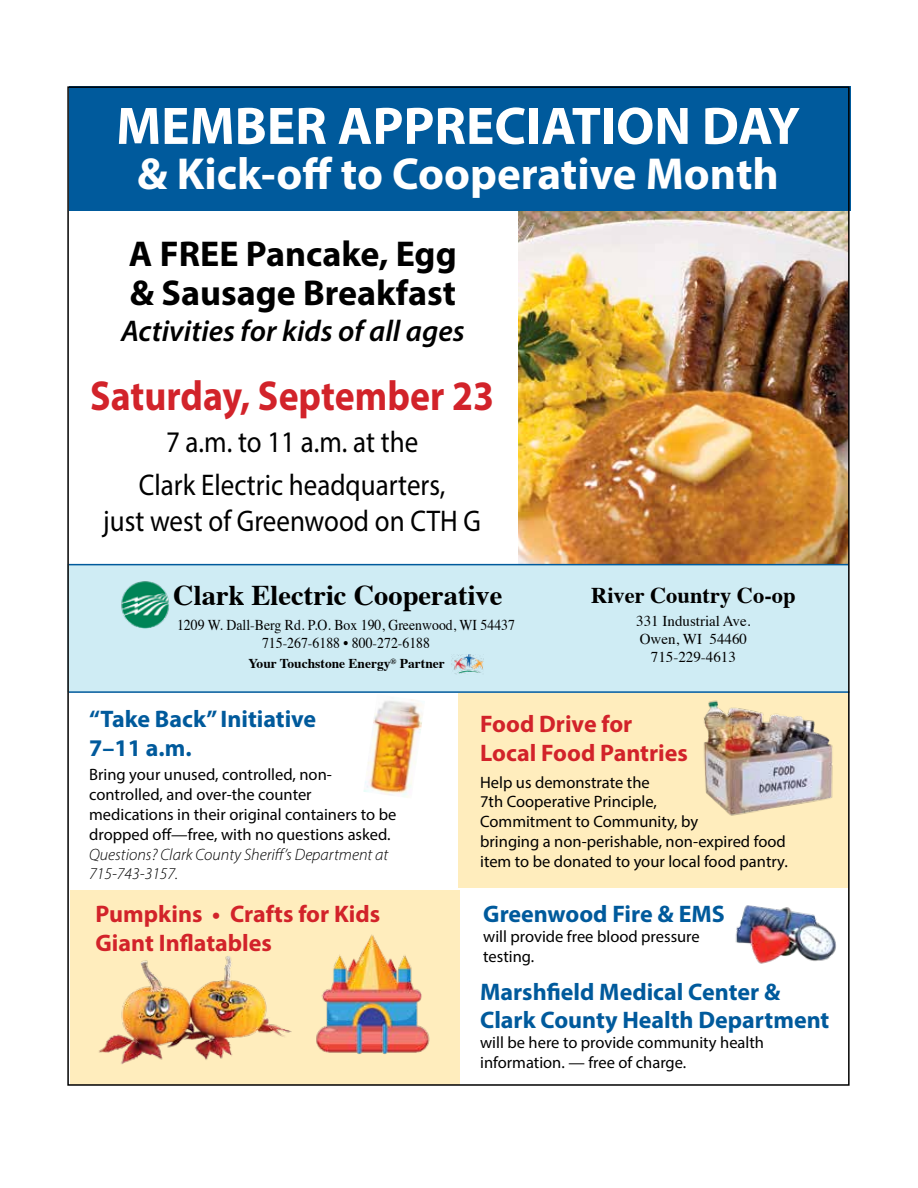
<style>
.page{position:relative;width:918px;height:1188px;background:#fff}
.page>*{position:absolute;margin:0;border:0;box-sizing:border-box;transform-origin:0 0}
.t1{font:700 53.25px "Myriad Pro";color:#fff}
.t2{font:700 45px "Myriad Pro";color:#fff}
.t3{font:700 42px "Myriad Pro";color:#d2232a;scale:.9 1}
.t4{font:700 36px/39px "Myriad Pro";color:#000}
.t5{font:30px/42.8px "Myriad Pro";color:#000;text-align:center;scale:.9 1}
.t6{font:italic 600 30px "Myriad Pro";color:#000}
.t7{font:700 28.5px "Times";color:#000}
.t8{font:700 24px/28.8px "Myriad Pro";color:#005a9c}
.t9{font:700 24px/28.8px "Myriad Pro";color:#d2232a}
.t10{font:700 22.5px "Times";color:#000}
.t11{font:16.5px/19.8px "Myriad Pro";color:#000}
.t12{font:italic 300 16.5px/19.8px "Myriad Pro";color:#000}
.t13{font:15px/18px "Times";color:#000;text-align:center;scale:.92 1}
.t14{font:15px/18px "Times";color:#000;text-align:center}
.t15{font:700 13.5px "Times";color:#000}
</style>
<div class="page">
<img style="left:519px;top:210px;width:328px;height:354px">
<div style="left:70px;top:890px;width:389px;height:194px;background:#ffedbd"></div>
<div style="left:458px;top:693px;width:390px;height:194px;background:#ffedbd"></div>
<div style="left:69px;top:86px;width:782px;height:124px;background:#005a9c"></div>
<div style="left:68px;top:565px;width:780px;height:127px;background:#cfecf4"></div>
<img style="left:452px;top:654px;width:31px;height:21px">
<img style="left:703px;top:700px;width:130px;height:116px">
<hr style="left:69px;top:691px;width:780px;height:2px;background:#005a9c">
<hr style="left:69px;top:564px;width:779px;height:1px;background:#005a9c">
<img style="left:316px;top:934px;width:114px;height:120px">
<img style="left:99px;top:956px;width:193px;height:108px">
<img style="left:363px;top:699px;width:60px;height:99px">
<img style="left:735px;top:905px;width:101px;height:59px">
<img style="left:121px;top:581px;width:48px;height:47px">
<h1 class="t1" style="left:116px;top:91px;width:685px">MEMBER APPRECIATION DAY</h1>
<h2 class="t2" style="left:137px;top:144px;width:643px">&amp; Kick-off to Cooperative Month</h2>
<h3 class="t4" style="left:129px;top:233px;width:329px">A FREE Pancake, Egg &amp; Sausage Breakfast</h3>
<h3 class="t6" style="left:121px;top:312px;width:345px">Activities for kids of all ages</h3>
<h3 class="t3" style="left:90px;top:368px;width:450px">Saturday, September 23</h3>
<h3 class="t5" style="left:139px;top:421px;width:342px">7 a.m. to 11 a.m. at the<br>Clark Electric headquarters,</h3>
<h3 class="t5" style="left:103px;top:499px;width:421px">just west of Greenwood on CTH G</h3>
<h3 class="t7" style="left:173px;top:568px;width:331px">Clark Electric Cooperative</h3>
<p class="t13" style="left:177px;top:614px;width:369px">1209 W. Dall-Berg Rd. P.O. Box 190, Greenwood, WI 54437<br>715-267-6188 • 800-272-6188</p>
<p class="t15" style="left:248px;top:651px;width:198px">Your Touchstone Energy<sup>®</sup> Partner</p>
<h3 class="t10" style="left:591px;top:574px;width:206px">River Country Co-op</h3>
<p class="t14" style="left:636px;top:611px;width:116px">331 Industrial Ave.<br>Owen, WI 54460<br>715-229-4613</p>
<h3 class="t8" style="left:89px;top:704px;width:229px">“Take Back” Initiative<br>7–11 a.m.</h3>
<p class="t11" style="left:89px;top:765px;width:309px">Bring your unused, controlled, non&shy;controlled, and over-the counter medications in their original containers to be dropped off—free, with no questions asked.</p>
<p class="t12" style="left:89px;top:844px;width:301px">Questions? Clark County Sheriff’s Department at<br>715-743-3157.</p>
<h3 class="t9" style="left:96px;top:899px;width:286px">Pumpkins • Crafts for Kids<br>Giant Inflatables</h3>
<h3 class="t9" style="left:480px;top:709px;width:209px">Food Drive for<br>Local Food Pantries</h3>
<p class="t11" style="left:480px;top:772px;width:309px">Help us demonstrate the<br>7th Cooperative Principle,<br>Commitment to Community, by<br>bringing a non-perishable, non-expired food item to be donated to your local food pantry.</p>
<h3 class="t8" style="left:483px;top:899px;width:243px">Greenwood Fire &amp; EMS</h3>
<p class="t11" style="left:483px;top:926px;width:218px">will provide free blood pressure testing.</p>
<h3 class="t8" style="left:480px;top:976px;width:351px">Marshfield Medical Center &amp;<br>Clark County Health Department</h3>
<p class="t11" style="left:480px;top:1032px;width:285px">will be here to provide community health information. — free of charge.</p>
</div>
